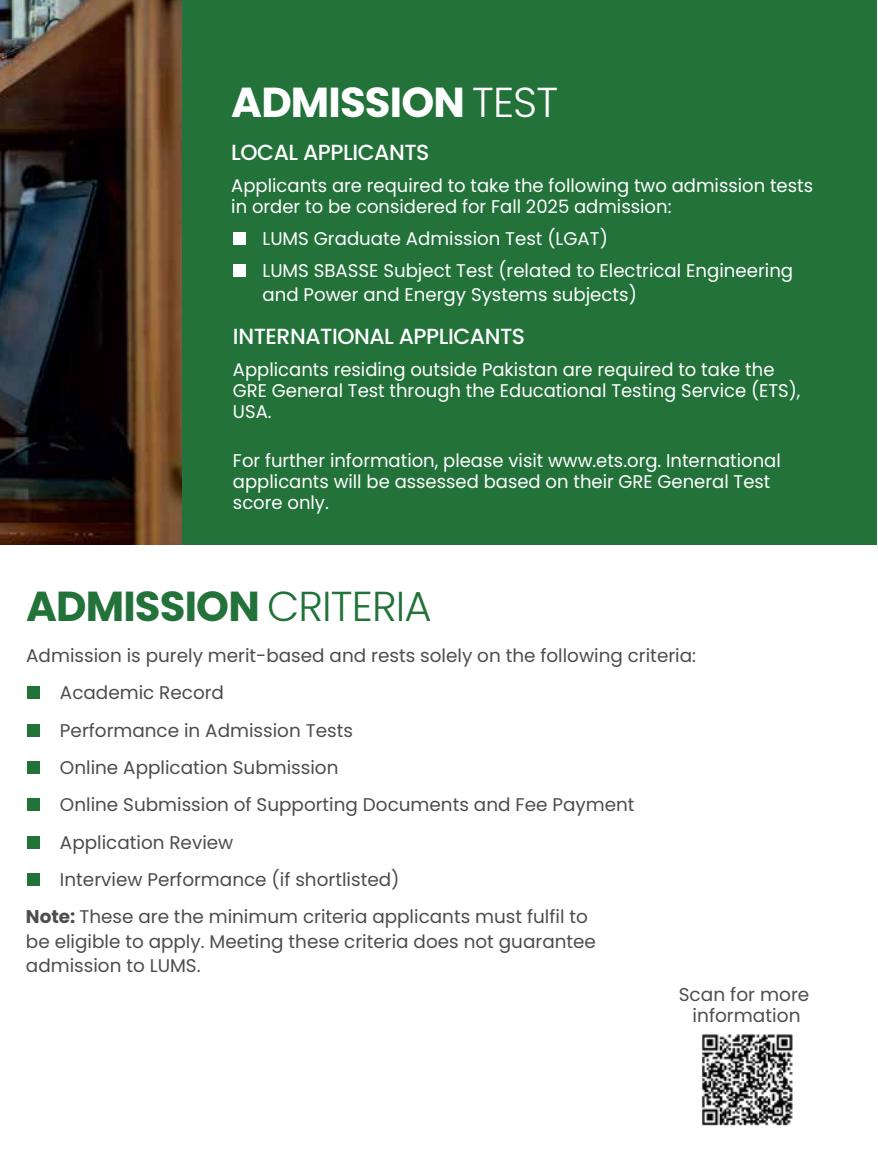
<style>
.page{position:relative;width:878px;height:1165px;background:#fff}
.page>*{position:absolute;margin:0;border:0;box-sizing:border-box;transform-origin:0 0}
.t1{font:700 41.82px "Poppins";letter-spacing:-.02em;color:#22723a}
.t2{font:700 41.82px "Poppins";letter-spacing:-.02em;color:#fff}
.t3{font:500 21.88px "Poppins";letter-spacing:-.02em;color:#fff}
.t4{font:18.55px/21px "Poppins";color:#4d4e50;text-align:center}
.t5{font:18.38px/21px "Poppins";color:#fff}
.t6{font:18.38px/37.3px "Poppins";color:#4d4d4f}
.s1{font-weight:300}
.s2{font-weight:700}
</style>
<div class="page">
<img style="left:0;top:0;width:182px;height:544px">
<div style="left:182px;top:0;width:694px;height:544px;background:#22723a"></div>
<div style="left:233px;top:232px;width:12px;height:13px;background:#fff"></div>
<div style="left:233px;top:264px;width:12px;height:12px;background:#fff"></div>
<div style="left:27px;top:686px;width:12px;height:13px;background:#22723a"></div>
<div style="left:27px;top:724px;width:12px;height:12px;background:#22723a"></div>
<div style="left:27px;top:761px;width:12px;height:12px;background:#22723a"></div>
<div style="left:27px;top:798px;width:12px;height:12px;background:#22723a"></div>
<div style="left:27px;top:873px;width:12px;height:12px;background:#22723a"></div>
<div style="left:27px;top:835px;width:12px;height:13px;background:#22723a"></div>
<img style="left:702px;top:1034px;width:90px;height:91px">
<h1 class="t2" style="left:231px;top:78px;width:328px">ADMISSION <span class="s1">TEST</span></h1>
<p class="t3" style="left:231px;top:139px;width:200px">LOCAL APPLICANTS</p>
<p class="t5" style="left:231px;top:175px;width:583px">Applicants are required to take the following two admission tests in order to be considered for Fall 2025 admission:</p>
<p class="t5" style="left:262px;top:223px;width:532px;line-height:31.8px">LUMS Graduate Admission Test (LGAT)<br>LUMS SBASSE Subject Test (related to Electrical Engineering</p>
<p class="t5" style="left:262px;top:284px;width:376px">and Power and Energy Systems subjects)</p>
<p class="t3" style="left:233px;top:323px;width:294px">INTERNATIONAL APPLICANTS</p>
<p class="t5" style="left:233px;top:359px;width:569px">Applicants residing outside Pakistan are required to take the<br>GRE General Test through the Educational Testing Service (ETS),<br>USA.</p>
<p class="t5" style="left:233px;top:450px;width:549px">For further information, please visit www.ets.org. International applicants will be assessed based on their GRE General Test score only.</p>
<h1 class="t1" style="left:26px;top:582px;width:407px">ADMISSION <span class="s1">CRITERIA</span></h1>
<p class="t6" style="left:26px;top:637px;width:671px">Admission is purely merit-based and rests solely on the following criteria:</p>
<p class="t6" style="left:60px;top:674px;width:576px">Academic Record<br>Performance in Admission Tests<br>Online Application Submission<br>Online Submission of Supporting Documents and Fee Payment Application Review<br>Interview Performance (if shortlisted)</p>
<p class="t6" style="left:26px;top:904px;width:571px;line-height:24.5px"><span class="s2">Note:</span> These are the minimum criteria applicants must fulfil to be eligible to apply. Meeting these criteria does not guarantee admission to LUMS.</p>
<p class="t4" style="left:679px;top:983px;width:132px">Scan for more information</p>
</div>
